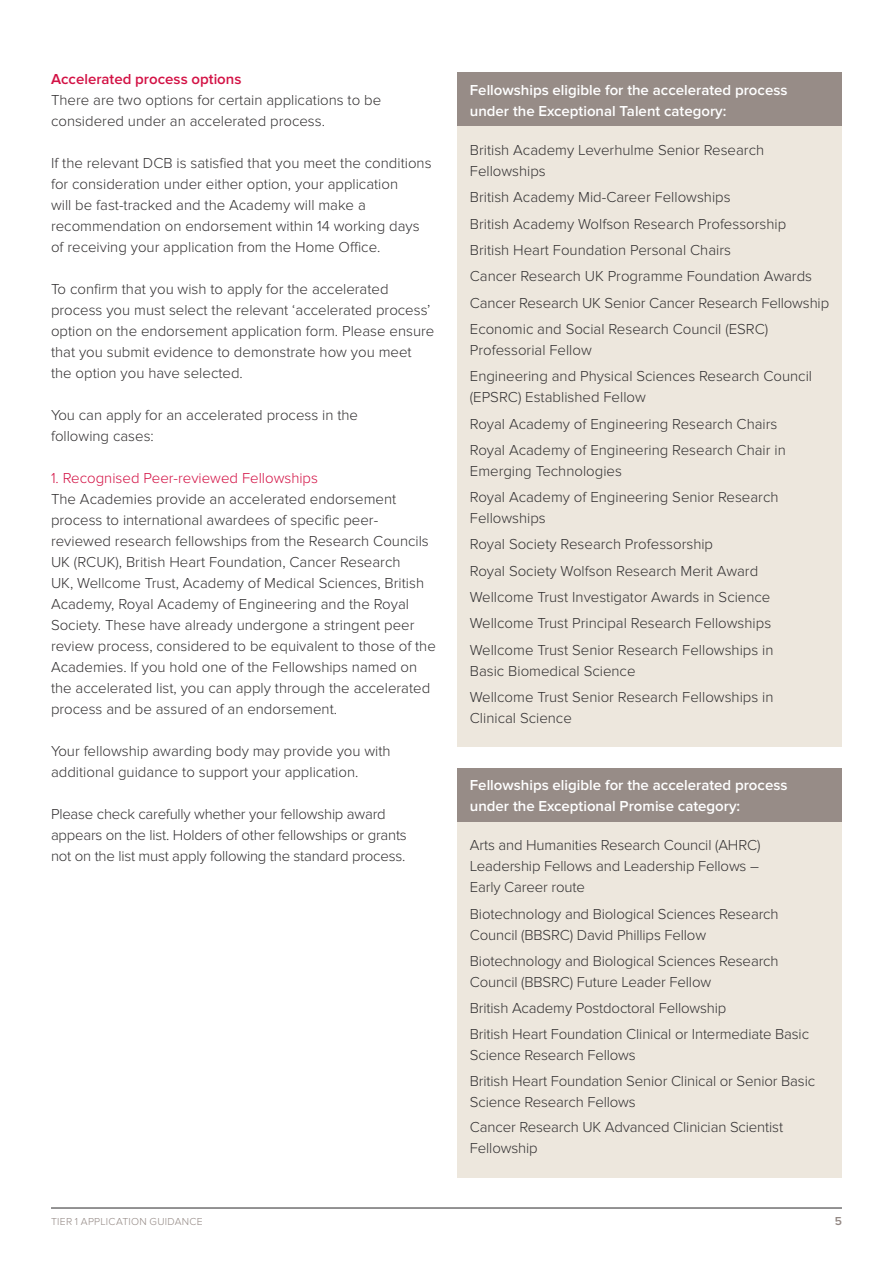
<style>
.page{position:relative;width:893px;height:1263px;background:#fff}
.page>*{position:absolute;margin:0;border:0;box-sizing:border-box;transform-origin:0 0}
.t1{font:300 15px/21px "Proxima Nova";color:#333132}
.t2{font:600 15px/21px "Proxima Nova";color:#fff}
.t3{font:300 15px "Proxima Nova";color:#d31245}
.t4{font:600 15px "Proxima Nova";color:#d31245}
.t5{font:600 12px "Proxima Nova";color:#938884}
.t6{font:300 10.5px "Proxima Nova";letter-spacing:.03em;color:#938884}
</style>
<div class="page">
<hr style="left:51px;top:1208px;width:791px;height:1px;background:#292829">
<div style="left:457px;top:126px;width:385px;height:620px;background:#ede7dd"></div>
<div style="left:457px;top:72px;width:385px;height:54px;background:#978c87"></div>
<div style="left:457px;top:821px;width:385px;height:357px;background:#ede7dd"></div>
<div style="left:457px;top:767px;width:385px;height:54px;background:#978c87"></div>
<p class="t4" style="left:51px;top:71px;width:192px">Accelerated process options</p>
<p class="t1" style="left:51px;top:90px;width:332px">There are two options for certain applications to be considered under an accelerated process.</p>
<p class="t1" style="left:51px;top:153px;width:382px">If the relevant DCB is satisfied that you meet the conditions for consideration under either option, your application<br>will be fast-tracked and the Academy will make a recommendation on endorsement within 14 working days of receiving your application from the Home Office.</p>
<p class="t1" style="left:51px;top:279px;width:385px">To confirm that you wish to apply for the accelerated process you must select the relevant ‘accelerated process’ option on the endorsement application form. Please ensure that you submit evidence to demonstrate how you meet the option you have selected.</p>
<p class="t1" style="left:51px;top:405px;width:309px">You can apply for an accelerated process in the following cases:</p>
<p class="t3" style="left:51px;top:470px;width:268px">1. Recognised Peer-reviewed Fellowships</p>
<p class="t1" style="left:51px;top:489px;width:379px">The Academies provide an accelerated endorsement process to international awardees of specific peer&shy;reviewed research fellowships from the Research Councils UK (RCU</p>
<p class="t1" style="left:51px;top:552px;width:386px;text-indent:56px">K), British Heart Foundation, Cancer Research<br>U K, Wellcome Trust, Academy of Medical Sciences, British Academy, Royal Academy of Engineering and the Royal Society. These have already undergone a stringent peer review process, considered to be equivalent to those of the Academies. If you hold one of the Fellowships named on the accelerated list, you can apply through the accelerated process and be assured of an endorsement.</p>
<p class="t1" style="left:51px;top:741px;width:341px">Your fellowship awarding body may provide you with additional guidance to support your application.</p>
<p class="t1" style="left:51px;top:804px;width:357px">Please check carefully whether your fellowship award appears on the list. Holders of other fellowships or grants not on the list must apply following the standard process.</p>
<p class="t2" style="left:470px;top:79px;width:319px">Fellowships eligible for the accelerated process under the Exceptional Talent category:</p>
<p class="t1" style="left:470px;top:140px;width:296px">British Academy Leverhulme Senior Research<br>Fellowships</p>
<p class="t1" style="left:470px;top:184px;width:361px;line-height:26.2px">British Academy Mid-Career Fellowships<br>British Academy Wolfson Research Professorship British Heart Foundation Personal Chairs<br>Cancer Research U K Programme Foundation Awards Cancer Research U K Senior Cancer Research Fellowship Economic and Social Research Council (ESRC)</p>
<p class="t1" style="left:470px;top:337px;width:344px;line-height:26.2px">Professorial Fellow<br>Engineering and Physical Sciences Research Council</p>
<p class="t1" style="left:470px;top:384px;width:317px;line-height:26.2px">(EPSRC) Established Fellow<br>Royal Academy of Engineering Research Chairs<br>Royal Academy of Engineering Research Chair in</p>
<p class="t1" style="left:470px;top:458px;width:310px;line-height:26.2px">Emerging Technologies<br>Royal Academy of Engineering Senior Research</p>
<p class="t1" style="left:470px;top:505px;width:305px;line-height:26.2px">Fellowships<br>Royal Society Research Professorship<br>Royal Society Wolfson Research Merit Award Wellcome Trust I nvestigator Awards in Science Wellcome Trust Principal Research Fellowships Wellcome Trust Senior Research Fellowships in</p>
<p class="t1" style="left:470px;top:658px;width:305px;line-height:26.2px">Basic Biomedical Science<br>Wellcome Trust Senior Research Fellowships in</p>
<p class="t1" style="left:470px;top:708px;width:103px">Clinical Science</p>
<p class="t2" style="left:470px;top:775px;width:319px">Fellowships eligible for the accelerated process under the Exceptional Promise category:</p>
<p class="t1" style="left:470px;top:835px;width:292px;text-align:justify">Arts and Humanities Research Council (AHRC)<br>Leadership Fellows and Leadership Fellows – Early Career route</p>
<p class="t1" style="left:470px;top:903px;width:310px">Biotechnology and Biological Sciences Research<br>Council (BBSRC) David Phillips Fellow</p>
<p class="t1" style="left:470px;top:951px;width:310px">Biotechnology and Biological Sciences Research<br>Council (BBSRC) Future Leader Fellow</p>
<p class="t1" style="left:470px;top:995px;width:341px;line-height:25.7px">British Academy Postdoctoral Fellowship<br>British Heart Foundation Clinical or I ntermediate Basic</p>
<p class="t1" style="left:470px;top:1042px;width:347px;line-height:25.7px">Science Research Fellows<br>British Heart Foundation Senior Clinical or Senior Basic</p>
<p class="t1" style="left:470px;top:1089px;width:315px;line-height:25.7px">Science Research Fellows<br>Cancer Research U K Advanced Clinician Scientist</p>
<p class="t1" style="left:470px;top:1138px;width:69px">Fellowship</p>
<p class="t6" style="left:51px;top:1216px;width:153px">Tier 1 application guidance</p>
<p class="t5" style="left:835px;top:1214px;width:9px">5</p>
</div>
